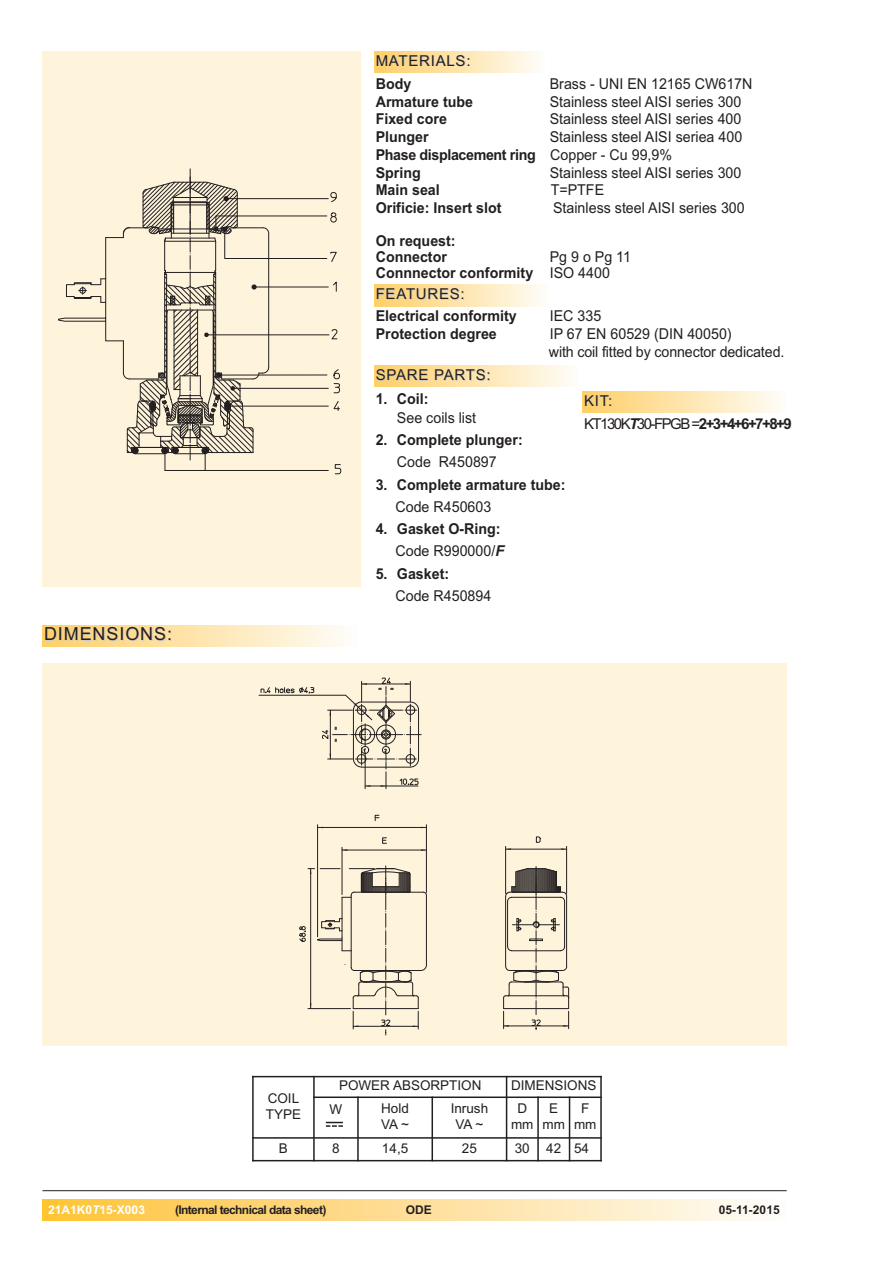
<style>
.page{position:relative;width:893px;height:1263px;background:#fff}
.page>*{position:absolute;margin:0;border:0;box-sizing:border-box;transform-origin:0 0}
.t1{font:18px "Arial";letter-spacing:.05em;color:#231f20}
.t2{font:15px/17.7px "Arial";color:#231f20;scale:.95 1}
.t3{font:700 15px/16.2px "Arial";color:#231f20;scale:.95 1}
.t4{font:15px/22.6px "Arial";letter-spacing:-.1em;color:#231f20}
.t5{font:15px "Arial";letter-spacing:.05em;color:#231f20}
.t6{font:13.5px/16.2px "Arial";color:#231f20;text-align:center}
.t7{font:700 12px "Arial";letter-spacing:-.05em;color:#231f20}
.t8{font:700 12px "Arial";color:#fff}
.s1{font-weight:700}
.s2{font-weight:400}
.s3{font-style:italic}
.s4{color:#ccc}
.s5{font-weight:700;font-style:italic}
</style>
<div class="page">
<div style="left:43px;top:1199px;width:744px;height:21px;background:linear-gradient(to right,#fec338,#fefcfb)"></div>
<div style="left:43px;top:625px;width:314px;height:21px;background:linear-gradient(to right,#fece66,#fefdf9)"></div>
<div style="left:374px;top:51px;width:170px;height:21px;background:linear-gradient(to right,#fece67,#fefcf7)"></div>
<div style="left:43px;top:51px;width:318px;height:536px;background:#fef4db"></div>
<svg style="left:58px;top:169px;width:283px;height:305px"></svg>
<div style="left:43px;top:663px;width:744px;height:383px;background:#fef4db"></div>
<svg style="left:259px;top:677px;width:162px;height:112px"></svg>
<hr style="left:506px;top:849px;width:61px;height:1px;background:#231f20">
<hr style="left:505px;top:846px;width:1px;height:47px;background:#231f20">
<hr style="left:566px;top:846px;width:1px;height:47px;background:#231f20">
<svg style="left:536px;top:836px;width:5px;height:7px"></svg>
<hr style="left:318px;top:827px;width:108px;height:1px;background:#231f20">
<hr style="left:426px;top:825px;width:1px;height:67px;background:#231f20">
<hr style="left:317px;top:825px;width:1px;height:112px;background:#231f20">
<svg style="left:375px;top:815px;width:5px;height:6px"></svg>
<hr style="left:342px;top:850px;width:84px;height:1px;background:#231f20">
<hr style="left:342px;top:847px;width:1px;height:47px;background:#231f20">
<svg style="left:382px;top:837px;width:5px;height:7px"></svg>
<svg style="left:299px;top:866px;width:128px;height:169px"></svg>
<svg style="left:503px;top:866px;width:66px;height:164px"></svg>
<hr style="left:43px;top:1190px;width:744px;height:1px;background:#231f20">
<div style="left:374px;top:285px;width:175px;height:21px;background:linear-gradient(to right,#fece66,#fefdf9)"></div>
<div style="left:374px;top:366px;width:204px;height:21px;background:linear-gradient(to right,#fece66,#fefcf8)"></div>
<hr style="left:252px;top:1076px;width:2px;height:85px;background:#231f20">
<hr style="left:313px;top:1076px;width:2px;height:85px;background:#231f20">
<hr style="left:357px;top:1096px;width:2px;height:65px;background:#231f20">
<hr style="left:431px;top:1096px;width:2px;height:65px;background:#231f20">
<hr style="left:506px;top:1076px;width:1px;height:85px;background:#231f20">
<hr style="left:537px;top:1096px;width:2px;height:65px;background:#231f20">
<hr style="left:569px;top:1096px;width:1px;height:65px;background:#231f20">
<hr style="left:600px;top:1076px;width:2px;height:85px;background:#231f20">
<hr style="left:252px;top:1076px;width:350px;height:1px;background:#231f20">
<hr style="left:313px;top:1096px;width:289px;height:2px;background:#231f20">
<hr style="left:252px;top:1137px;width:350px;height:2px;background:#231f20">
<hr style="left:252px;top:1160px;width:350px;height:1px;background:#231f20">
<svg style="left:326px;top:1122px;width:17px;height:5px"></svg>
<div style="left:583px;top:391px;width:204px;height:21px;background:linear-gradient(to right,#fece67,#fefdf8)"></div>
<p class="t5" style="left:376px;top:52px;width:96px">MATERIALS:</p>
<p class="t3" style="left:376px;top:76px;width:39px">Body</p>
<p class="t2" style="left:550px;top:75px;width:215px">Brass - UNI EN 12165 CW617N</p>
<p class="t3" style="left:376px;top:93px;width:104px">Armature tube</p>
<p class="t2" style="left:550px;top:93px;width:203px">Stainless steel AISI series 300</p>
<p class="t3" style="left:376px;top:111px;width:77px">Fixed core</p>
<p class="t2" style="left:550px;top:110px;width:203px">Stainless steel AISI series 400</p>
<p class="t3" style="left:376px;top:129px;width:57px">Plunger</p>
<p class="t2" style="left:376px;top:128px;width:387px;text-indent:174px">Stainless steel AISI seriea 400<br><span class="s1">Phase displacement ring</span> Copper - Cu 99,9%<br><span class="s1">Spring</span></p>
<p class="t2" style="left:550px;top:164px;width:203px">Stainless steel AISI series 300</p>
<p class="t3" style="left:376px;top:182px;width:69px">Main seal</p>
<p class="t2" style="left:551px;top:181px;width:58px">T=PTFE</p>
<p class="t3" style="left:376px;top:200px;width:134px">Orificie: Insert slot</p>
<p class="t2" style="left:553px;top:199px;width:203px">Stainless steel AISI series 300</p>
<p class="t3" style="left:376px;top:232px;width:86px">On request:<br>Connector</p>
<p class="t3" style="left:376px;top:249px;width:270px;text-indent:174px"><span class="s2">Pg9oPg11<br></span>Connnector conformity <span class="s2">ISO 4400</span></p>
<p class="t3" style="left:376px;top:308px;width:150px">Electrical conformity</p>
<p class="t2" style="left:550px;top:307px;width:56px">IEC 335</p>
<p class="t3" style="left:376px;top:326px;width:129px">Protection degree</p>
<p class="t2" style="left:549px;top:325px;width:250px">IP 67 EN 60529 (DIN 40050)<br>with coil fitted by connector dedicated.</p>
<p class="t5" style="left:376px;top:285px;width:91px">FEATURES:</p>
<p class="t1" style="left:44px;top:624px;width:130px">DIMENSIONS:</p>
<p class="t5" style="left:376px;top:366px;width:116px">SPARE PARTS:</p>
<p class="t3" style="left:376px;top:390px;width:57px">1. Coil:</p>
<p class="t2" style="left:397px;top:409px;width:85px">See coils list</p>
<p class="t3" style="left:376px;top:432px;width:156px">2. Complete plunger:</p>
<p class="t2" style="left:397px;top:453px;width:107px">Code R450897</p>
<p class="t3" style="left:376px;top:476px;width:201px">3. Complete armature tube:</p>
<p class="t2" style="left:395px;top:498px;width:102px">Code R450603</p>
<p class="t3" style="left:376px;top:518px;width:137px;line-height:22.2px;text-align:right">4. Gasket O-Ring:<br><span class="s2">Code R990000/</span><span class="s3">F</span></p>
<p class="t3" style="left:376px;top:565px;width:79px">5. Gasket:</p>
<p class="t2" style="left:395px;top:587px;width:102px">Code R450894</p>
<p class="t4" style="left:584px;top:390px;width:209px"><span class="s4">K</span>I<span class="s4">T</span>:<br>KT130K<span class="s5">T</span>30-FPGB =<span class="s1">2+3+4+6+7+8+9</span></p>
<p class="t6" style="left:266px;top:1090px;width:37px;text-align:left">COIL<br>TYPE</p>
<p class="t6" style="left:339px;top:1078px;width:144px">POWER ABSORPTION</p>
<p class="t6" style="left:511px;top:1078px;width:87px">DIMENSIONS</p>
<p class="t6" style="left:330px;top:1101px;width:14px">W</p>
<p class="t6" style="left:381px;top:1100px;width:29px;text-align:left">Hold<br>VA ~</p>
<p class="t6" style="left:451px;top:1100px;width:39px">Inrush<br>VA ~</p>
<p class="t6" style="left:511px;top:1100px;width:24px">D mm</p>
<p class="t6" style="left:543px;top:1100px;width:24px">E mm</p>
<p class="t6" style="left:574px;top:1100px;width:24px">F mm</p>
<p class="t6" style="left:279px;top:1140px;width:11px">B</p>
<p class="t6" style="left:332px;top:1140px;width:9px">8</p>
<p class="t6" style="left:382px;top:1140px;width:28px">14,5</p>
<p class="t6" style="left:462px;top:1140px;width:17px">25</p>
<p class="t6" style="left:515px;top:1140px;width:76px">30 42 54</p>
<p class="t8" style="left:48px;top:1203px;width:98px">21A1K0<span class="s3">T</span>15-X003</p>
<p class="t7" style="left:175px;top:1203px;width:153px">(Internal technical data sheet)</p>
<p class="t7" style="left:406px;top:1203px;width:28px">ODE</p>
<p class="t7" style="left:719px;top:1203px;width:62px">05-11-2015</p>
</div>
